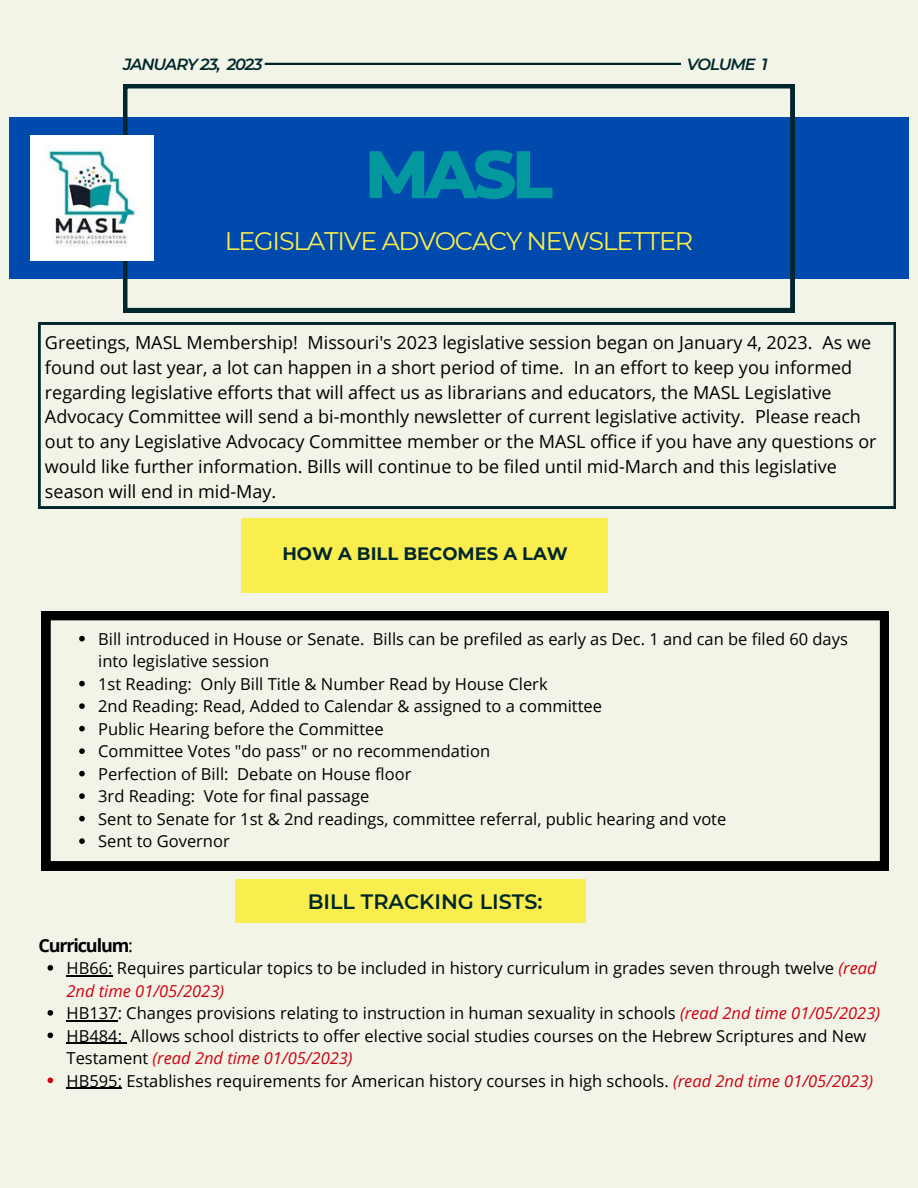
<style>
.page{position:relative;width:918px;height:1188px;background:#f2f4e8}
.page>*{position:absolute;margin:0;border:0;box-sizing:border-box;transform-origin:0 0}
.t1{font:800 67.05px "Montserrat";color:#03989e}
.t2{font:25.35px "Montserrat";letter-spacing:-.05em;color:#faee4f}
.t3{font:600 20.85px "Montserrat";color:#00272b}
.t4{font:18px/24.8px "Open Sans";color:#000}
.t5{font:700 18px "Montserrat";color:#00272b}
.t6{font:700 18px "Open Sans";letter-spacing:-.065em;color:#000}
.t7{font:16.5px/22.5px "Open Sans";color:#000}
.t8{font:italic 600 16.2px "Montserrat";letter-spacing:-.065em;color:#00272b}
.s1{font-weight:400}
.s2{font-style:italic;color:#cf0210}
</style>
<div class="page">
<div style="left:9px;top:117px;width:900px;height:161px;background:#004aad"></div>
<svg style="left:123px;top:84px;width:672px;height:228px"></svg>
<hr style="left:265px;top:63px;width:416px;height:2px;background:#00272b">
<svg style="left:39px;top:323px;width:857px;height:185px"></svg>
<div style="left:242px;top:518px;width:366px;height:74px;background:#faee4f"></div>
<svg style="left:42px;top:611px;width:847px;height:259px"></svg>
<div style="left:235px;top:880px;width:351px;height:43px;background:#faee4f"></div>
<img style="left:31px;top:135px;width:122px;height:125px">
<svg style="left:79px;top:636px;width:6px;height:5px"></svg>
<svg style="left:79px;top:681px;width:6px;height:5px"></svg>
<svg style="left:79px;top:703px;width:6px;height:6px"></svg>
<svg style="left:79px;top:726px;width:6px;height:5px"></svg>
<svg style="left:79px;top:748px;width:6px;height:6px"></svg>
<svg style="left:79px;top:771px;width:6px;height:5px"></svg>
<svg style="left:79px;top:793px;width:6px;height:6px"></svg>
<svg style="left:79px;top:816px;width:6px;height:5px"></svg>
<svg style="left:79px;top:838px;width:6px;height:6px"></svg>
<svg style="left:48px;top:965px;width:5px;height:6px"></svg>
<hr style="left:67px;top:975px;width:46px;height:1px;background:#000">
<svg style="left:48px;top:1010px;width:5px;height:6px"></svg>
<hr style="left:67px;top:1020px;width:51px;height:1px;background:#000">
<svg style="left:48px;top:1033px;width:5px;height:5px"></svg>
<hr style="left:67px;top:1043px;width:55px;height:1px;background:#000">
<svg style="left:48px;top:1078px;width:5px;height:5px"></svg>
<hr style="left:67px;top:1088px;width:55px;height:1px;background:#000">
<p class="t8" style="left:123px;top:54px;width:141px">JANUARY 23, 2023</p>
<h1 class="t1" style="left:365px;top:133px;width:190px">MASL</h1>
<p class="t8" style="left:687px;top:54px;width:82px">VOLUME 1</p>
<h2 class="t2" style="left:225px;top:226px;width:470px">LEGISLATIVE ADVOCACY NEWSLETTER</h2>
<p class="t4" style="left:45px;top:330px;width:833px">Greetings, MASL Membership! Missouri's 2023 legislative session began on January 4, 2023. As we found out last year, a lot can happen in a short period of time. In an effort to keep you informed regarding legislative efforts that will affect us as librarians and educators, the MASL Legislative Advocacy Committee will send a bi-monthly newsletter of current legislative activity. Please reach out to any Legislative Advocacy Committee member or the MASL office if you have any questions or would like further information. Bills will continue to be filed until mid-March and this legislative season will end in mid-May.</p>
<p class="t5" style="left:282px;top:542px;width:287px">HOW A BILL BECOMES A LAW</p>
<p class="t7" style="left:98px;top:627px;width:751px">Bill introduced in House or Senate. Bills can be prefiled as early as Dec. 1 and can be filed 60 days into legislative session<br>1st Reading: Only Bill Title &amp; Number Read by House Clerk<br>2nd Reading: Read, Added to Calendar &amp; assigned to a committee<br>Public Hearing before the Committee<br>Committee Votes "do pass" or no recommendation<br>Perfection of Bill: Debate on House floor<br>3rd Reading: Vote for final passage<br>Sent to Senate for 1st &amp; 2nd readings, committee referral, public hearing and vote<br>Sent to Governor</p>
<p class="t6" style="left:39px;top:932px;width:96px">Curriculum<span class="s1">:</span></p>
<p class="t3" style="left:308px;top:889px;width:236px">BILL TRACKING LISTS:</p>
<p class="t7" style="left:67px;top:956px;width:815px">HB66: Requires particular topics to be included in history curriculum in grades seven through twelve <span class="s2">(read 2nd time 01/05/2023)<br></span>HB137: Changes provisions relating to instruction in human sexuality in schools <span class="s2">(read 2nd time 01/05/2023)<br></span>HB484: Allows school districts to offer elective social studies courses on the Hebrew Scriptures and New Testament <span class="s2">(read 2nd time 01/05/2023)<br></span>HB595: Establishes requirements for American history courses in high schools. <span class="s2">(read 2nd time 01/05/2023)</span></p>
</div>
